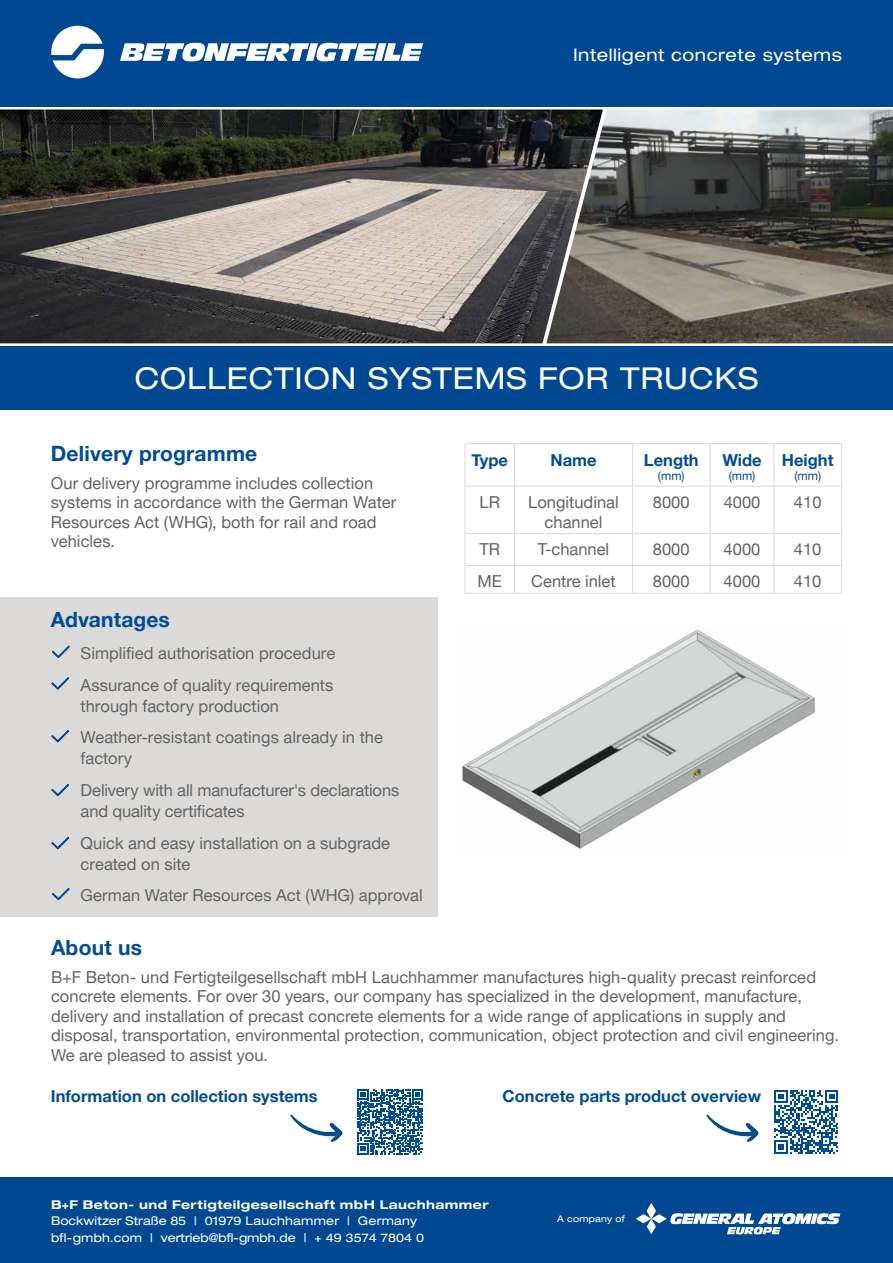
<style>
.page{position:relative;width:893px;height:1263px;background:#fff}
.page>*{position:absolute;margin:0;border:0;box-sizing:border-box;transform-origin:0 0}
.t1{font:expanded 30px "Helvetica Neue LT Pro";letter-spacing:.03em;color:#fff}
.t2{font:700 21px "Helvetica Neue LT Pro";letter-spacing:.01em;color:#004c94}
.t3{font:expanded 17.25px "Helvetica Neue LT Pro";letter-spacing:.03em;color:#fff}
.t4{font:16.5px/19.5px "Helvetica Neue LT Pro";color:#636363}
.t5{font:16.5px/19.8px "Helvetica Neue";color:#636363;text-align:center}
.t6{font:700 16.5px "Helvetica Neue LT Pro";color:#004c94}
.t7{font:700 16.5px "Helvetica Neue";color:#004c94}
.t8{font:expanded 12px/16.5px "Helvetica Neue LT Pro";color:#fff}
.t9{font:700 expanded 12px "Helvetica Neue LT Pro";letter-spacing:.04em;color:#fff}
.t10{font:12px "Helvetica Neue";color:#004c94}
.t11{font:expanded 9px "Helvetica Neue LT Pro";letter-spacing:.025em;color:#fff}
</style>
<div class="page">
<div style="left:0;top:1178px;width:893px;height:85px;background:#004992"></div>
<img style="left:0;top:109px;width:546px;height:234px">
<svg style="left:706px;top:1090px;width:132px;height:64px"></svg>
<svg style="left:290px;top:1089px;width:133px;height:66px"></svg>
<svg style="left:636px;top:1203px;width:204px;height:31px"></svg>
<img style="left:546px;top:109px;width:347px;height:234px">
<div style="left:0;top:0;width:893px;height:106px;background:#004992"></div>
<div style="left:0;top:347px;width:893px;height:63px;background:#004992"></div>
<svg style="left:120px;top:43px;width:303px;height:18px"></svg>
<svg style="left:51px;top:26px;width:53px;height:52px"></svg>
<div style="left:0;top:597px;width:438px;height:320px;background:#dbdad9"></div>
<svg style="left:52px;top:646px;width:17px;height:12px"></svg>
<svg style="left:52px;top:677px;width:17px;height:12px"></svg>
<svg style="left:52px;top:730px;width:17px;height:12px"></svg>
<svg style="left:52px;top:784px;width:17px;height:12px"></svg>
<svg style="left:52px;top:837px;width:17px;height:12px"></svg>
<img style="left:462px;top:629px;width:353px;height:220px">
<svg style="left:52px;top:888px;width:17px;height:12px"></svg>
<hr style="left:465px;top:443px;width:49px;height:1px;background:#dbdad9">
<hr style="left:465px;top:444px;width:1px;height:42px;background:#dbdad9">
<hr style="left:514px;top:443px;width:118px;height:1px;background:#dbdad9">
<hr style="left:514px;top:444px;width:1px;height:42px;background:#dbdad9">
<hr style="left:632px;top:443px;width:78px;height:1px;background:#dbdad9">
<hr style="left:632px;top:444px;width:1px;height:42px;background:#dbdad9">
<hr style="left:710px;top:443px;width:64px;height:1px;background:#dbdad9">
<hr style="left:710px;top:444px;width:1px;height:42px;background:#dbdad9">
<hr style="left:774px;top:443px;width:68px;height:1px;background:#dbdad9">
<hr style="left:773px;top:444px;width:1px;height:42px;background:#dbdad9">
<hr style="left:841px;top:444px;width:1px;height:42px;background:#dbdad9">
<hr style="left:465px;top:486px;width:49px;height:1px;background:#dbdad9">
<hr style="left:514px;top:486px;width:118px;height:1px;background:#dbdad9">
<hr style="left:632px;top:486px;width:78px;height:1px;background:#dbdad9">
<hr style="left:710px;top:486px;width:64px;height:1px;background:#dbdad9">
<hr style="left:774px;top:486px;width:68px;height:1px;background:#dbdad9">
<hr style="left:465px;top:487px;width:1px;height:46px;background:#dbdad9">
<hr style="left:514px;top:487px;width:1px;height:46px;background:#dbdad9">
<hr style="left:632px;top:487px;width:1px;height:46px;background:#dbdad9">
<hr style="left:710px;top:487px;width:1px;height:46px;background:#dbdad9">
<hr style="left:773px;top:487px;width:1px;height:46px;background:#dbdad9">
<hr style="left:841px;top:487px;width:1px;height:46px;background:#dbdad9">
<svg style="left:465px;top:566px;width:1px;height:27px"></svg>
<svg style="left:514px;top:566px;width:1px;height:27px"></svg>
<svg style="left:632px;top:566px;width:1px;height:27px"></svg>
<svg style="left:710px;top:566px;width:1px;height:27px"></svg>
<svg style="left:773px;top:566px;width:1px;height:27px"></svg>
<svg style="left:841px;top:566px;width:1px;height:27px"></svg>
<hr style="left:465px;top:593px;width:49px;height:1px;background:#dbdad9">
<hr style="left:514px;top:593px;width:118px;height:1px;background:#dbdad9">
<hr style="left:632px;top:593px;width:78px;height:1px;background:#dbdad9">
<hr style="left:710px;top:593px;width:64px;height:1px;background:#dbdad9">
<hr style="left:774px;top:593px;width:68px;height:1px;background:#dbdad9">
<hr style="left:465px;top:533px;width:49px;height:1px;background:#dbdad9">
<hr style="left:465px;top:534px;width:1px;height:31px;background:#dbdad9">
<hr style="left:514px;top:533px;width:118px;height:1px;background:#dbdad9">
<hr style="left:514px;top:534px;width:1px;height:31px;background:#dbdad9">
<hr style="left:632px;top:533px;width:78px;height:1px;background:#dbdad9">
<hr style="left:632px;top:534px;width:1px;height:31px;background:#dbdad9">
<hr style="left:710px;top:533px;width:64px;height:1px;background:#dbdad9">
<hr style="left:710px;top:534px;width:1px;height:31px;background:#dbdad9">
<hr style="left:774px;top:533px;width:68px;height:1px;background:#dbdad9">
<hr style="left:773px;top:534px;width:1px;height:31px;background:#dbdad9">
<hr style="left:841px;top:534px;width:1px;height:31px;background:#dbdad9">
<hr style="left:465px;top:565px;width:49px;height:1px;background:#dbdad9">
<hr style="left:514px;top:565px;width:118px;height:1px;background:#dbdad9">
<hr style="left:632px;top:565px;width:78px;height:1px;background:#dbdad9">
<hr style="left:710px;top:565px;width:64px;height:1px;background:#dbdad9">
<hr style="left:774px;top:565px;width:68px;height:1px;background:#dbdad9">
<p class="t3" style="left:573px;top:44px;width:270px">Intelligent concrete systems</p>
<h1 class="t1" style="left:135px;top:360px;width:625px">COLLECTION SYSTEMS FOR TRUCKS</h1>
<p class="t2" style="left:51px;top:440px;width:208px">Delivery programme</p>
<p class="t4" style="left:51px;top:473px;width:347px">Our delivery programme includes collection systems in accordance with the German Water Resources Act (WHG), both for rail and road vehicles.</p>
<p class="t2" style="left:51px;top:607px;width:121px">Advantages</p>
<p class="t4" style="left:81px;top:637px;width:256px;line-height:31.7px">Simplified authorisation procedure<br>Assurance of quality requirements</p>
<p class="t4" style="left:81px;top:689px;width:304px;line-height:31.7px">through factory production<br>Weather-resistant coatings already in the</p>
<p class="t4" style="left:81px;top:742px;width:320px;line-height:31.7px">factory<br>Delivery with all manufacturer's declarations</p>
<p class="t4" style="left:81px;top:795px;width:311px;line-height:31.7px">and quality certificates<br>Quick and easy installation on a subgrade</p>
<p class="t4" style="left:81px;top:847px;width:344px;line-height:31.7px">created on site<br>German Water Resources Act (WHG) approval</p>
<p class="t7" style="left:472px;top:447px;width:38px">Type</p>
<p class="t7" style="left:550px;top:447px;width:48px">Name</p>
<p class="t7" style="left:644px;top:447px;width:56px">Length</p>
<p class="t10" style="left:658px;top:467px;width:28px">(mm)</p>
<p class="t7" style="left:722px;top:447px;width:41px">Wide</p>
<p class="t10" style="left:729px;top:467px;width:28px">(mm)</p>
<p class="t7" style="left:782px;top:447px;width:53px">Height</p>
<p class="t10" style="left:794px;top:467px;width:28px">(mm)</p>
<p class="t5" style="left:480px;top:493px;width:22px">LR</p>
<p class="t5" style="left:528px;top:493px;width:92px">Longitudinal channel</p>
<p class="t5" style="left:653px;top:493px;width:38px">8000</p>
<p class="t5" style="left:724px;top:493px;width:38px">4000</p>
<p class="t5" style="left:794px;top:493px;width:29px">410</p>
<p class="t5" style="left:479px;top:541px;width:22px">TR</p>
<p class="t5" style="left:538px;top:541px;width:73px">T-channel</p>
<p class="t5" style="left:653px;top:541px;width:38px">8000</p>
<p class="t5" style="left:724px;top:541px;width:38px">4000</p>
<p class="t5" style="left:794px;top:541px;width:29px">410</p>
<p class="t5" style="left:477px;top:572px;width:26px">ME</p>
<p class="t5" style="left:531px;top:572px;width:86px">Centre inlet</p>
<p class="t5" style="left:653px;top:572px;width:38px">8000</p>
<p class="t5" style="left:724px;top:572px;width:38px">4000</p>
<p class="t5" style="left:794px;top:572px;width:29px">410</p>
<p class="t2" style="left:51px;top:934px;width:92px">About us</p>
<p class="t4" style="left:51px;top:967px;width:789px">B+F Beton- und Fertigteilgesellschaft mbH Lauchhammer manufactures high-quality precast reinforced concrete elements. For over 30 years, our company has specialized in the development, manufacture, delivery and installation of precast concrete elements for a wide range of applications in supply and disposal, transportation, environmental protection, communication, object protection and civil engineering.<br>We are pleased to assist you.</p>
<p class="t6" style="left:51px;top:1086px;width:268px">Information on collection systems</p>
<p class="t6" style="left:503px;top:1086px;width:260px">Concrete parts product overview</p>
<p class="t9" style="left:51px;top:1196px;width:439px">B+F Beton- und Fertigteilgesellschaft mbH Lauchhammer</p>
<p class="t8" style="left:51px;top:1212px;width:375px">Bockwitzer Straße 85 | 01979 Lauchhammer | Germany bfl-gmbh.com | vertrieb@bfl-gmbh.de | + 49 3574 7804 0</p>
<p class="t11" style="left:557px;top:1213px;width:69px">A company of</p>
</div>
